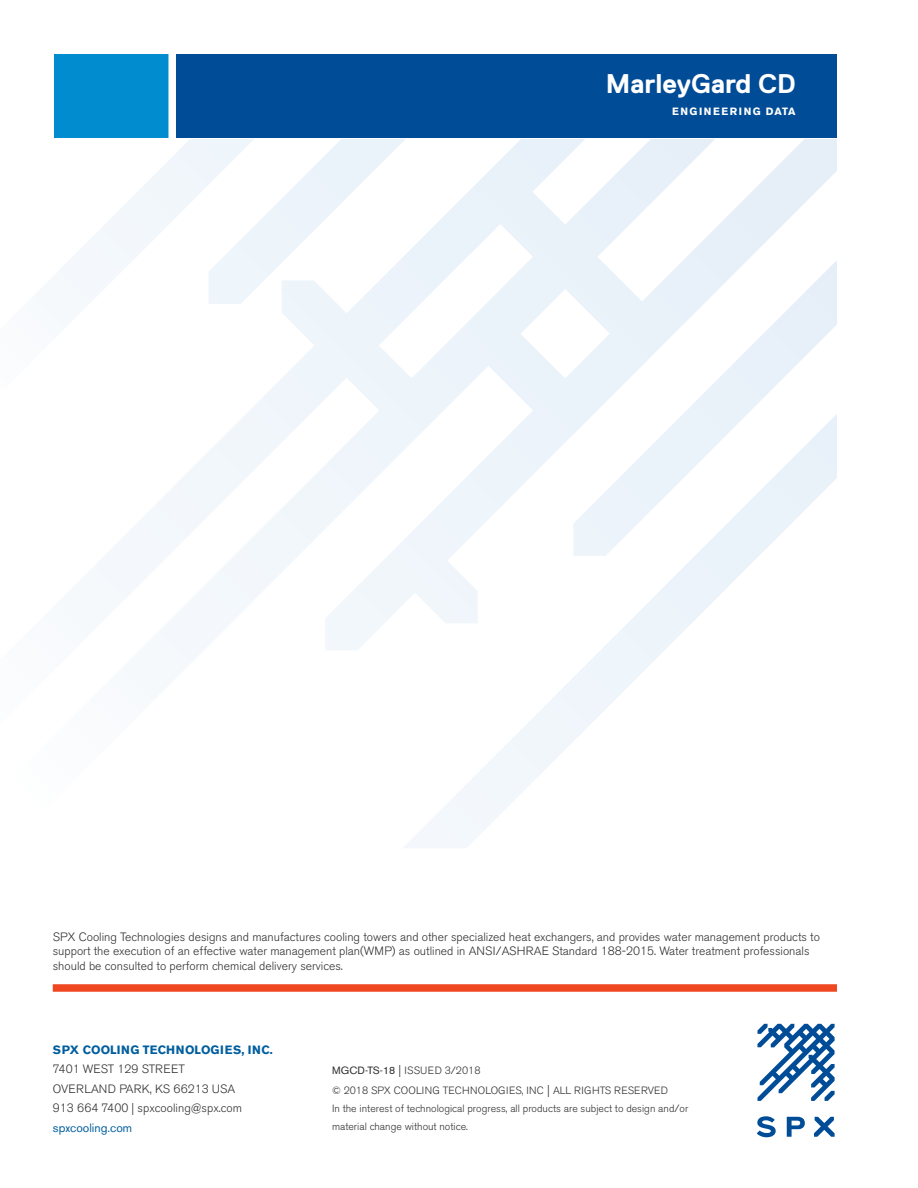
<style>
.page{position:relative;width:918px;height:1188px;background:#fff}
.page>*{position:absolute;margin:0;border:0;box-sizing:border-box;transform-origin:0 0}
.t1{font:700 27px "Replica Std";color:#fff}
.Paragraph_Style_-_He{font:300 12px/14.4px "Akzidenz Grotesk BE";color:#312f30}
.t2{font:700 12px "Akzidenz Grotesk BE";letter-spacing:.03em;color:#005e9e}
.t3{font:12px "Akzidenz Grotesk BE";color:#005e9e}
.t4{font:300 10.5px/18px "Akzidenz Grotesk BE";color:#312f30}
.t5{font:300 10.5px/19.5px "Akzidenz Grotesk BE";letter-spacing:.02em;color:#312f30}
.t6{font:700 10.5px "Akzidenz Grotesk BE";letter-spacing:.15em;color:#fff}
.s1{font-weight:400}
.s2{font-size:12px}
</style>
<div class="page">
<svg style="left:715px;top:139px;width:122px;height:121px"></svg>
<svg style="left:585px;top:139px;width:130px;height:121px"></svg>
<svg style="left:585px;top:260px;width:252px;height:154px"></svg>
<svg style="left:404px;top:414px;width:433px;height:434px"></svg>
<svg style="left:59px;top:139px;width:526px;height:585px"></svg>
<div style="left:53px;top:984px;width:784px;height:8px;background:#ef4722"></div>
<svg style="left:757px;top:1024px;width:78px;height:77px"></svg>
<svg style="left:757px;top:1116px;width:19px;height:21px"></svg>
<svg style="left:787px;top:1117px;width:18px;height:20px"></svg>
<svg style="left:814px;top:1117px;width:21px;height:20px"></svg>
<div style="left:54px;top:54px;width:783px;height:84px;background:#004c97"></div>
<div style="left:54px;top:54px;width:118px;height:84px;background:#008ccf"></div>
<div style="left:168px;top:52px;width:8px;height:92px;background:#fff"></div>
<p class="t1" style="left:606px;top:69px;width:192px">MarleyGard CD</p>
<p class="t6" style="left:672px;top:105px;width:125px">ENGINEERING DATA</p>
<p class="Paragraph_Style_-_He" style="left:53px;top:930px;width:769px">SPX Cooling Technologies designs and manufactures cooling towers and other specialized heat exchangers, and provides water management products to support the execution of an effective water management plan(WMP) as outlined in ANSI/ASHRAE Standard 188-2015. Water treatment professionals should be consulted to perform chemical delivery services.</p>
<p class="t2" style="left:53px;top:1043px;width:221px">SPX COOLING TECHNOLOGIES, INC.</p>
<p class="Paragraph_Style_-_He" style="left:53px;top:1062px;width:134px">7401 WEST 129 STREET</p>
<p class="Paragraph_Style_-_He" style="left:53px;top:1082px;width:184px">OVERLAND PARK, KS 66213 USA</p>
<p class="Paragraph_Style_-_He" style="left:53px;top:1101px;width:191px">913 664 7400 | spxcooling@spx.com</p>
<p class="t3" style="left:53px;top:1121px;width:81px">spxcooling.com</p>
<p class="t5" style="left:332px;top:1061px;width:338px"><span class="s1">MGCD-TS-18</span> <span class="s2">|</span> ISSUED 3/2018<br>© 2018 SPX COOLING TECHNOLOGIES, INC <span class="s2">|</span> ALL RIGHTS RESERVED</p>
<p class="t4" style="left:332px;top:1099px;width:358px">In the interest of technological progress, all products are subject to design and/or material change without notice.</p>
</div>
